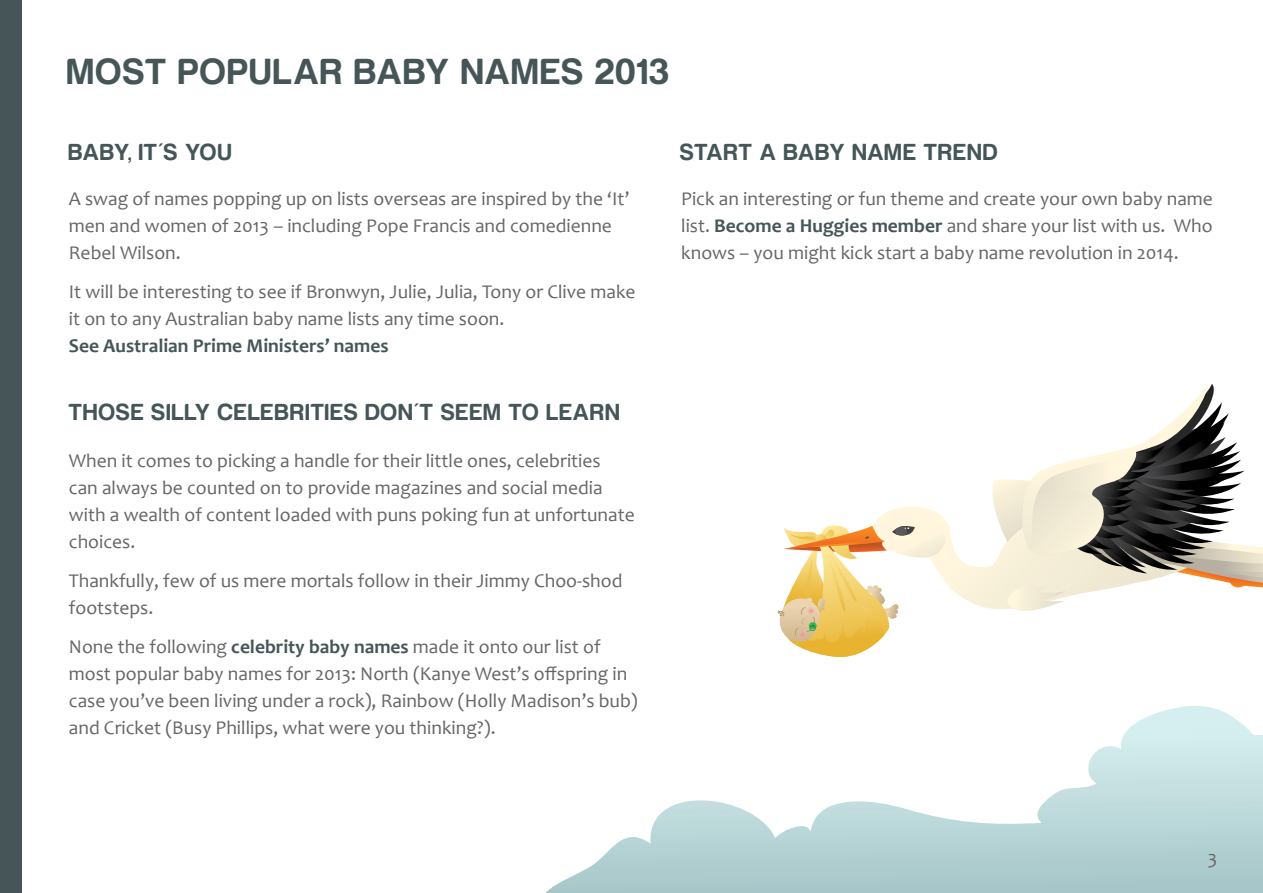
<style>
.page{position:relative;width:1263px;height:893px;background:#fff}
.page>*{position:absolute;margin:0;border:0;box-sizing:border-box;transform-origin:0 0}
.t1{font:700 37.5px "Harabara";letter-spacing:.045em;color:#465658}
.t2{font:700 24px "Harabara";letter-spacing:.05em;color:#465658}
.t3{font:700 24px "Harabara";letter-spacing:.03em;color:#465658}
.t4{font:19.5px/27px "Candara";color:#666}
.t5{font:700 19.5px "Candara";color:#465658}
.s1{font-weight:700;color:#465658}
</style>
<div class="page">
<svg style="left:545px;top:706px;width:718px;height:187px"></svg>
<div style="left:0;top:0;width:21px;height:893px;background:#465658"></div>
<svg style="left:777px;top:383px;width:486px;height:274px"></svg>
<h1 class="t1" style="left:67px;top:52px;width:603px">MOST POPULAR BABY NAMES 2013</h1>
<p class="t3" style="left:69px;top:139px;width:164px">BABY, IT'S YOU</p>
<p class="t4" style="left:69px;top:185px;width:562px">A swag of names popping up on lists overseas are inspired by the ‘It’ men and women of 2013 – including Pope Francis and comedienne<br>Rebel Wilson.</p>
<p class="t4" style="left:69px;top:278px;width:568px">It will be interesting to see if Bronwyn, Julie, Julia, Tony or Clive make it on to any Australian baby name lists any time soon.</p>
<p class="t5" style="left:69px;top:334px;width:321px">See Australian Prime Ministers’ names</p>
<p class="t2" style="left:69px;top:399px;width:552px">THOSE SILLY CELEBRITIES DON'T SEEM TO LEARN</p>
<p class="t4" style="left:69px;top:447px;width:567px">When it comes to picking a handle for their little ones, celebrities<br>can always be counted on to provide magazines and social media with a wealth of content loaded with puns poking fun at unfortunate choices.</p>
<p class="t4" style="left:69px;top:567px;width:555px">Thankfully, few of us mere mortals follow in their Jimmy Choo-shod footsteps.</p>
<p class="t4" style="left:69px;top:633px;width:570px">None the following <span class="s1">celebrity baby names</span> made it onto our list of most popular baby names for 2013: North (Kanye West’s offspring in case you’ve been living under a rock), Rainbow (Holly Madison’s bub) and Cricket (Busy Phillips, what were you thinking?).</p>
<p class="t2" style="left:680px;top:139px;width:319px">START A BABY NAME TREND</p>
<p class="t4" style="left:681px;top:185px;width:533px;text-align:justify">Pick an interesting or fun theme and create your own baby name list. <span class="s1">Become a Huggies member</span> and share your list with us. Who knows – you might kick start a baby name revolution in 2014.</p>
<p class="t4" style="left:1208px;top:843px;width:11px">3</p>
</div>
